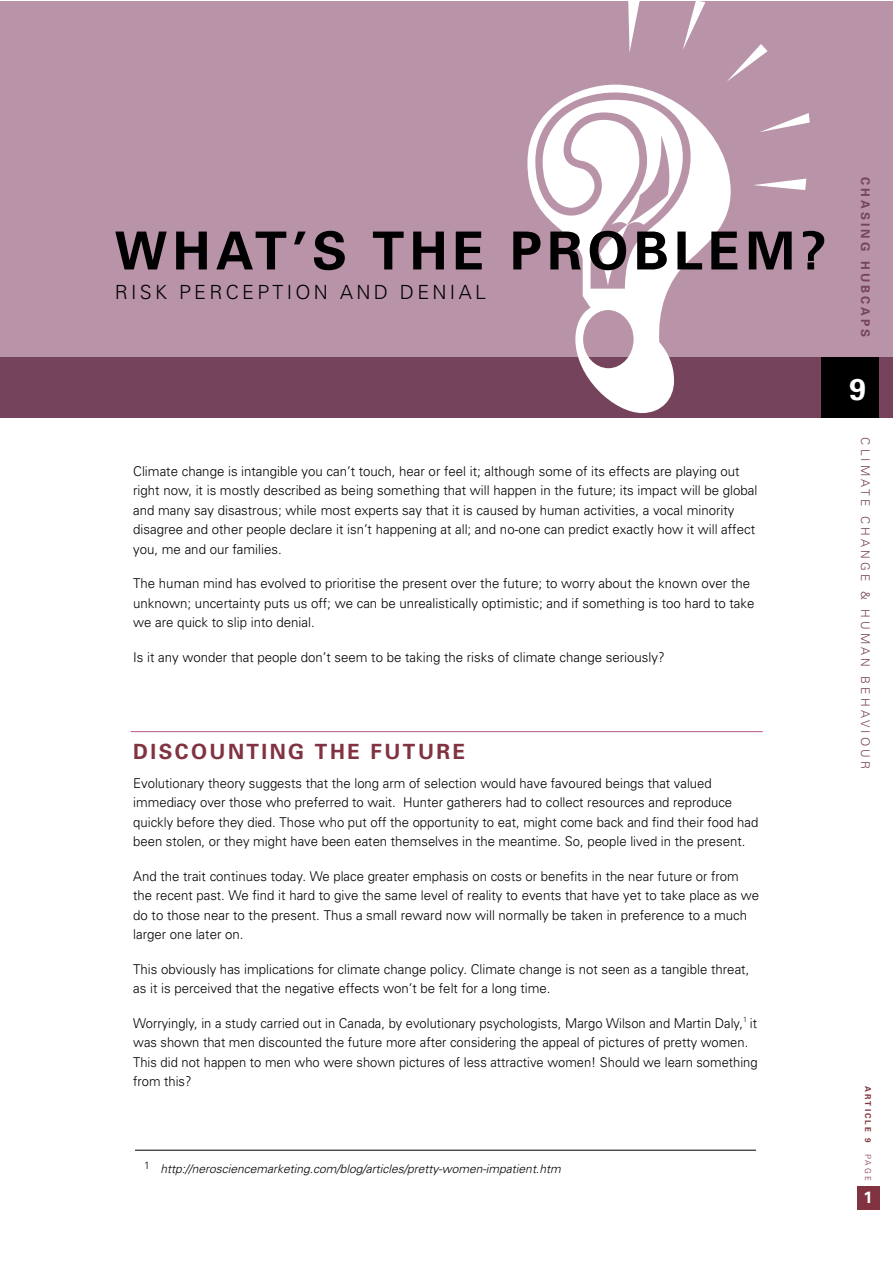
<style>
.page{position:relative;width:893px;height:1263px;background:#fff}
.page>*{position:absolute;margin:0;border:0;box-sizing:border-box;transform-origin:0 0}
.t1{font:435px "Rosewood Std";color:#fff}
.t2{font:700 52.5px "Univers";letter-spacing:.1em;color:#000}
.t3{font:700 30px "Univers";color:#fff}
.t4{font:700 21px "Univers";letter-spacing:.12em;color:#813341}
.t5{font:300 19.5px "Univers";letter-spacing:.17em;color:#000}
.t6{font:700 16.35px "Univers";color:#fff}
.t7{font:300 13.5px/19.5px "Univers";color:#000}
.t8{font:300 13.5px/19.5px "Univers";color:#000;scale:.96 1}
.t9{font:italic 300 12px "Univers";color:#000}
.t10{font:300 12px "Univers";letter-spacing:.26em;color:#76435c}
.t11{font:700 12px "Univers";letter-spacing:.26em;color:#76435c}
.t12{font:700 8.1px "Univers";letter-spacing:.26em;color:#813341}
.t13{font:300 8.1px "Univers";color:#813341}
</style>
<div class="page">
<div style="left:0;top:1px;width:892px;height:364px;background:#b994a8"></div>
<div style="left:0;top:357px;width:892px;height:60px;background:#76435c"></div>
<div style="left:821px;top:357px;width:57px;height:61px;background:#000"></div>
<hr style="left:135px;top:1150px;width:621px;height:1px;background:#000">
<hr style="left:130px;top:731px;width:633px;height:1px;background:#b55788">
<svg style="left:628px;top:1px;width:182px;height:189px"></svg>
<div style="left:857px;top:1186px;width:23px;height:24px;background:#813341"></div>
<h1 class="t1" style="left:500px;top:-11px;width:220px">?</h1>
<h2 class="t2" style="left:115px;top:217px;width:713px">WHAT’S THE PROBLEM?</h2>
<h3 class="t5" style="left:115px;top:281px;width:373px">RISK PERCEPTION AND DENIAL</h3>
<p class="t7" style="left:133px;top:461px;width:626px">Climate change is intangible you can’t touch, hear or feel it; although some of its effects are playing out right now, it is mostly described as being something that will happen in the future; its impact will be global and many say disastrous; while most experts say that it is caused by human activities, a vocal minority disagree and other people declare it isn’t happening at all; and no-one can predict exactly how it will affect you, me and our families.</p>
<p class="t7" style="left:133px;top:573px;width:623px">The human mind has evolved to prioritise the present over the future; to worry about the known over the unknown; uncertainty puts us off; we can be unrealistically optimistic; and if something is too hard to take we are quick to slip into denial.</p>
<p class="t7" style="left:133px;top:647px;width:533px">Is it any wonder that people don’t seem to be taking the risks of climate change seriously?</p>
<h3 class="t4" style="left:133px;top:738px;width:334px">DISCOUNTING THE FUTURE</h3>
<p class="t7" style="left:133px;top:773px;width:627px">Evolutionary theory suggests that the long arm of selection would have favoured beings that valued immediacy over those who preferred to wait. Hunter gatherers had to collect resources and reproduce quickly before they died. Those who put off the opportunity to eat, might come back and find their food had been stolen, or they might have been eaten themselves in the meantime. So, people lived in the present.</p>
<p class="t7" style="left:133px;top:866px;width:627px">And the trait continues today. We place greater emphasis on costs or benefits in the near future or from the recent past. We find it hard to give the same level of reality to events that have yet to take place as we do to those near to the present. Thus a small reward now will normally be taken in preference to a much larger one later on.</p>
<p class="t7" style="left:133px;top:959px;width:618px">This obviously has implications for climate change policy. Climate change is not seen as a tangible threat, as it is perceived that the negative effects won’t be felt for a long time.</p>
<p class="t8" style="left:133px;top:1013px;width:652px">Worryingly, in a study carried out in Canada, by evolutionary psychologists, Margo Wilson and Martin Daly,<sup>1</sup> it was shown that men discounted the future more after considering the appeal of pictures of pretty women.<br>This did not happen to men who were shown pictures of less attractive women! Should we learn something from this?</p>
<p class="t9" style="left:144px;top:1162px;width:418px"><sup>1</sup> http://nerosciencemarketing.com/blog/articles/pretty-women-impatient.htm</p>
<p class="t11" style="left:873px;top:177px;width:162px;rotate:90deg">CHASING HUBCAPS</p>
<h3 class="t3" style="left:849px;top:370px;width:18px">9</h3>
<p class="t10" style="left:872px;top:437px;width:333px;rotate:90deg">CLIMATE CHANGE &amp; HUMAN BEHAVIOUR</p>
<p class="t12" style="left:873px;top:1086px;width:58px;rotate:90deg">ARTICLE 9</p>
<p class="t13" style="left:873px;top:1154px;width:28px;rotate:90deg">PAGE</p>
<p class="t6" style="left:863px;top:1187px;width:11px">1</p>
</div>
